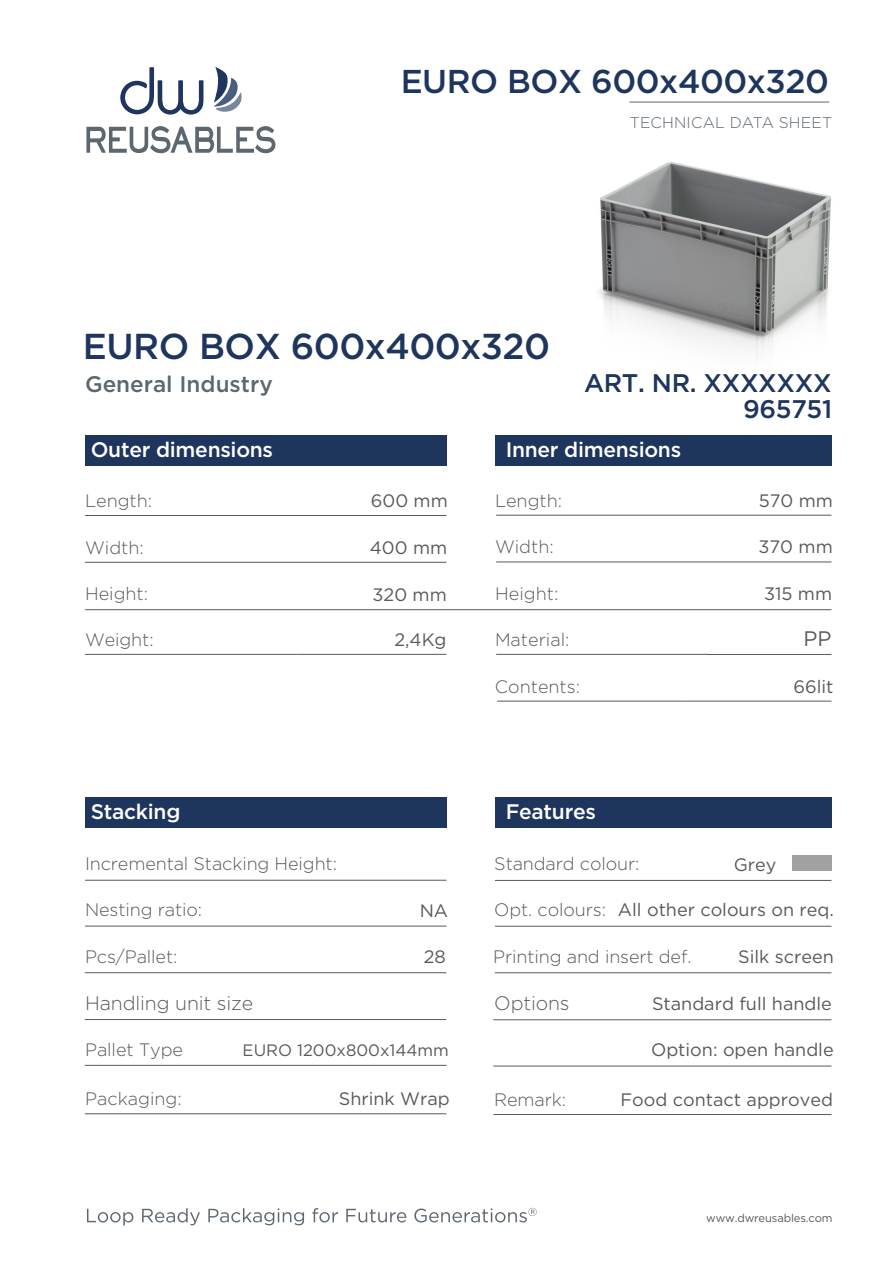
<style>
.page{position:relative;width:893px;height:1263px;background:#fff}
.page>*{position:absolute;margin:0;border:0;box-sizing:border-box;transform-origin:0 0}
.t1{font:500 36px "Gotham";letter-spacing:-.015em;color:#1e355e}
.t2{font:500 33px "Gotham";letter-spacing:-.015em;color:#1e355e}
.t3{font:500 25.5px/25.7px "Gotham";letter-spacing:-.015em;color:#1e355e;text-align:right}
.t4{font:500 22.5px "Gotham";color:#5d6770}
.t5{font:500 21px "Gotham";letter-spacing:-.015em;color:#fff}
.t6{font:21px "Gotham";color:#58595b}
.t7{font:300 19.5px "Gotham";letter-spacing:-.005em;color:#58595b}
.t8{font:300 18px "Gotham";letter-spacing:-.005em;color:#58595b}
.t9{font:18px "Gotham";color:#58595b}
.t10{font:16.5px "Gotham";color:#58595b}
.t11{font:300 15.6px "Gotham";letter-spacing:.015em;color:#5d6770}
.t12{font:11.25px "Gotham";letter-spacing:-.015em;color:#58595b}
</style>
<div class="page">
<hr style="left:629px;top:102px;width:200px;height:1px;background:#5d6770">
<hr style="left:85px;top:515px;width:361px;height:1px;background:#58595b">
<hr style="left:496px;top:515px;width:335px;height:1px;background:#58595b">
<hr style="left:85px;top:562px;width:361px;height:1px;background:#58595b">
<hr style="left:496px;top:562px;width:335px;height:1px;background:#58595b">
<hr style="left:85px;top:880px;width:361px;height:1px;background:#58595b">
<hr style="left:85px;top:654px;width:213px;height:1px;background:#58595b">
<hr style="left:298px;top:654px;width:148px;height:1px;background:#58595b">
<hr style="left:497px;top:701px;width:186px;height:1px;background:#58595b">
<hr style="left:683px;top:701px;width:148px;height:1px;background:#58595b">
<hr style="left:85px;top:1113px;width:214px;height:1px;background:#58595b">
<hr style="left:299px;top:1113px;width:147px;height:1px;background:#58595b">
<hr style="left:496px;top:654px;width:213px;height:1px;background:#58595b">
<hr style="left:708px;top:654px;width:123px;height:1px;background:#58595b">
<hr style="left:85px;top:972px;width:361px;height:1px;background:#58595b">
<hr style="left:85px;top:926px;width:361px;height:1px;background:#58595b">
<hr style="left:495px;top:880px;width:336px;height:1px;background:#58595b">
<svg style="left:86px;top:126px;width:189px;height:27px"></svg>
<svg style="left:213px;top:67px;width:29px;height:45px"></svg>
<svg style="left:120px;top:67px;width:83px;height:48px"></svg>
<svg style="left:87px;top:1209px;width:46px;height:16px"></svg>
<svg style="left:142px;top:1208px;width:58px;height:17px"></svg>
<svg style="left:208px;top:1208px;width:96px;height:17px"></svg>
<svg style="left:312px;top:1208px;width:26px;height:14px"></svg>
<svg style="left:346px;top:1209px;width:60px;height:13px"></svg>
<svg style="left:414px;top:1208px;width:123px;height:14px"></svg>
<div style="left:792px;top:856px;width:39px;height:15px;background:#a3a0a1"></div>
<hr style="left:495px;top:926px;width:336px;height:1px;background:#58595b">
<hr style="left:495px;top:972px;width:336px;height:1px;background:#58595b">
<hr style="left:85px;top:1019px;width:361px;height:1px;background:#58595b">
<hr style="left:85px;top:1065px;width:361px;height:1px;background:#58595b">
<hr style="left:85px;top:609px;width:746px;height:1px;background:#58595b">
<div style="left:85px;top:435px;width:361px;height:31px;background:#1e355e"></div>
<div style="left:85px;top:797px;width:361px;height:31px;background:#1e355e"></div>
<div style="left:495px;top:797px;width:336px;height:31px;background:#1e355e"></div>
<div style="left:495px;top:435px;width:336px;height:31px;background:#1e355e"></div>
<hr style="left:493px;top:1019px;width:338px;height:1px;background:#58595b">
<hr style="left:493px;top:1066px;width:338px;height:1px;background:#58595b">
<hr style="left:493px;top:1114px;width:338px;height:1px;background:#58595b">
<img style="left:599px;top:162px;width:233px;height:193px">
<h2 class="t2" style="left:401px;top:62px;width:430px">EURO BOX 600x400x320</h2>
<p class="t11" style="left:630px;top:114px;width:204px">TECHNICAL DATA SHEET</p>
<h1 class="t1" style="left:83px;top:326px;width:469px">EURO BOX 600x400x320</h1>
<p class="t4" style="left:85px;top:371px;width:189px">General Industry</p>
<h3 class="t3" style="left:584px;top:370px;width:250px">ART. NR. XXXXXXX<br>965751</h3>
<p class="t5" style="left:91px;top:438px;width:184px">Outer dimensions</p>
<p class="t5" style="left:506px;top:438px;width:177px">Inner dimensions</p>
<p class="t8" style="left:495px;top:490px;width:69px">Length:</p>
<p class="t8" style="left:495px;top:537px;width:60px">Width:</p>
<p class="t8" style="left:85px;top:491px;width:69px">Length:</p>
<p class="t8" style="left:85px;top:538px;width:60px">Width:</p>
<p class="t9" style="left:370px;top:537px;width:79px">400 mm</p>
<p class="t9" style="left:759px;top:490px;width:76px">570 mm</p>
<p class="t9" style="left:371px;top:491px;width:79px">600 mm</p>
<p class="t9" style="left:758px;top:537px;width:76px">370 mm</p>
<p class="t9" style="left:764px;top:584px;width:70px">315 mm</p>
<p class="t8" style="left:85px;top:584px;width:65px">Height:</p>
<p class="t9" style="left:372px;top:584px;width:76px">320 mm</p>
<p class="t8" style="left:495px;top:584px;width:65px">Height:</p>
<p class="t8" style="left:85px;top:630px;width:70px">Weight:</p>
<p class="t8" style="left:495px;top:630px;width:76px">Material:</p>
<p class="t6" style="left:803px;top:627px;width:30px">PP</p>
<p class="t9" style="left:394px;top:629px;width:54px">2,4Kg</p>
<p class="t8" style="left:495px;top:676px;width:87px">Contents:</p>
<p class="t9" style="left:793px;top:676px;width:42px">66lit</p>
<p class="t5" style="left:91px;top:800px;width:91px">Stacking</p>
<p class="t5" style="left:506px;top:800px;width:92px">Features</p>
<p class="t8" style="left:85px;top:854px;width:253px">Incremental Stacking Height:</p>
<p class="t8" style="left:494px;top:854px;width:147px">Standard colour:</p>
<p class="t9" style="left:734px;top:855px;width:44px">Grey</p>
<p class="t8" style="left:85px;top:900px;width:119px">Nesting ratio:</p>
<p class="t9" style="left:420px;top:900px;width:30px">NA</p>
<p class="t8" style="left:494px;top:900px;width:113px">Opt. colours:</p>
<p class="t9" style="left:618px;top:900px;width:217px">All other colours on req.</p>
<p class="t8" style="left:85px;top:946px;width:94px">Pcs/Pallet:</p>
<p class="t9" style="left:424px;top:947px;width:24px">28</p>
<p class="t8" style="left:493px;top:947px;width:200px">Printing and insert def.</p>
<p class="t9" style="left:738px;top:946px;width:97px">Silk screen</p>
<p class="t7" style="left:85px;top:992px;width:170px">Handling unit size</p>
<p class="t8" style="left:85px;top:1039px;width:99px">Pallet Type</p>
<p class="t10" style="left:243px;top:1041px;width:208px">EURO 1200x800x144mm</p>
<p class="t8" style="left:85px;top:1089px;width:98px">Packaging:</p>
<p class="t9" style="left:339px;top:1089px;width:112px">Shrink Wrap</p>
<p class="t7" style="left:494px;top:992px;width:77px">Options</p>
<p class="t8" style="left:494px;top:1089px;width:73px">Remark:</p>
<p class="t9" style="left:652px;top:993px;width:181px">Standard full handle</p>
<p class="t9" style="left:651px;top:1039px;width:184px">Option: open handle</p>
<p class="t9" style="left:620px;top:1089px;width:214px">Food contact approved</p>
<p class="t12" style="left:706px;top:1211px;width:128px">www.dwreusables.com</p>
</div>
